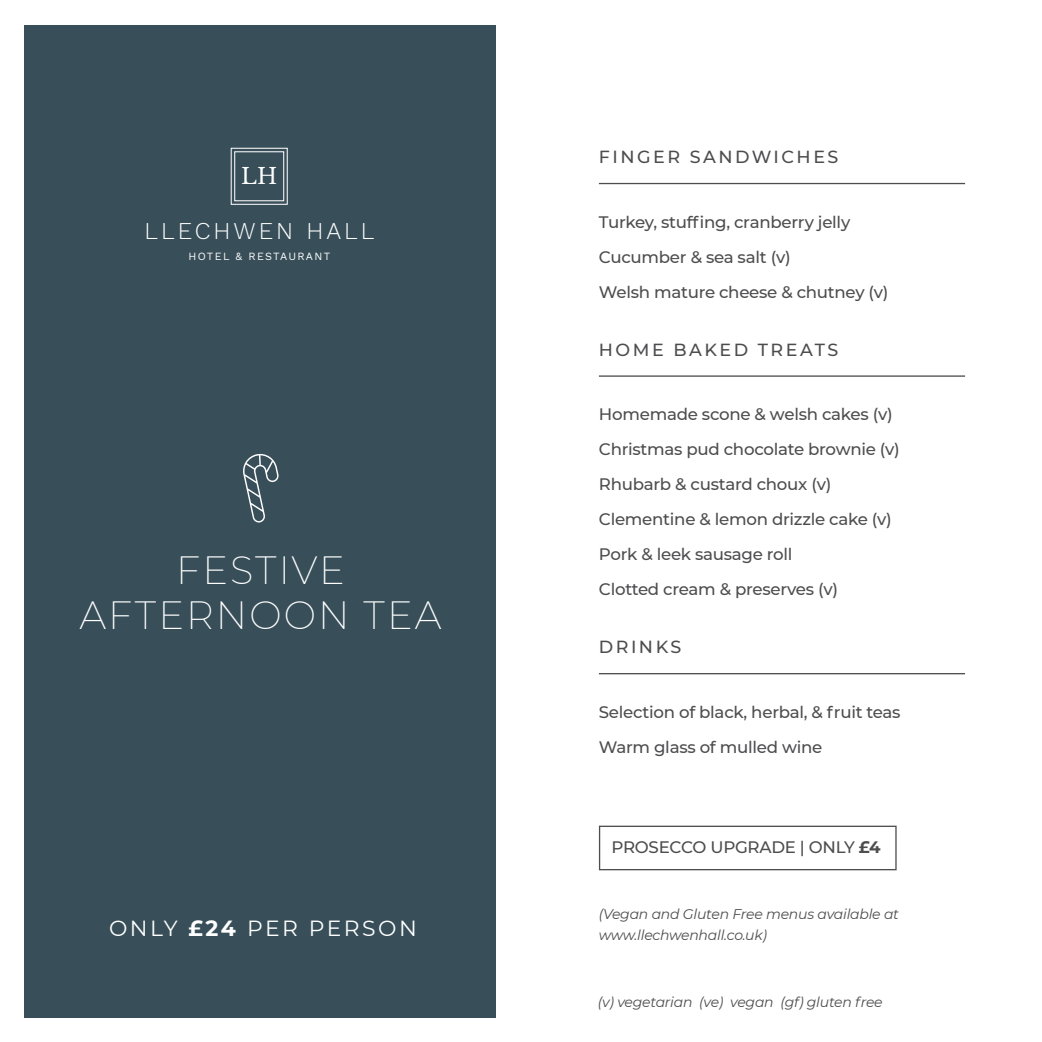
<style>
.page{position:relative;width:1042px;height:1042px;background:#fff}
.page>*{position:absolute;margin:0;border:0;box-sizing:border-box;transform-origin:0 0}
.t1{font:200 38.5px/45.5px "Montserrat";letter-spacing:.055em;color:#fff;text-align:center}
.t2{font:300 23.8px "Work Sans";letter-spacing:.125em;color:#fff}
.t3{font:21.88px "Montserrat";letter-spacing:.115em;color:#fff}
.t4{font:21.88px "Libre Baskerville";color:#fff}
.t5{font:500 17.5px "Montserrat";letter-spacing:.14em;color:#4d4d4f}
.t6{font:500 16.62px/35px "Montserrat";letter-spacing:-.015em;color:#4d4d4f}
.t7{font:italic 14px/21px "Montserrat";letter-spacing:-.015em;color:#4d4d4f}
.t8{font:10.85px "Work Sans";letter-spacing:.12em;color:#fff}
.s1{font-weight:700}
</style>
<div class="page">
<div style="left:25px;top:25px;width:471px;height:992px;background:#384f5a"></div>
<div style="left:231px;top:148px;width:57px;height:57px;border:1px solid #fff"></div>
<div style="left:234px;top:151px;width:50px;height:50px;border:1px solid #fff"></div>
<svg style="left:243px;top:454px;width:36px;height:69px"></svg>
<hr style="left:599px;top:183px;width:366px;height:1px;background:#4d4d4f">
<hr style="left:599px;top:375px;width:366px;height:2px;background:#4d4d4f">
<hr style="left:599px;top:673px;width:366px;height:1px;background:#4d4d4f">
<div style="left:599px;top:825px;width:297px;height:45px;border:1px solid #4d4d4f"></div>
<h3 class="t4" style="left:241px;top:163px;width:38px">LH</h3>
<h2 class="t2" style="left:145px;top:217px;width:231px">LLECHWEN HALL</h2>
<p class="t8" style="left:188px;top:250px;width:143px">HOTEL &amp; RESTAURANT</p>
<h1 class="t1" style="left:79px;top:546px;width:364px">FESTIVE<br>AFTERNOON TEA</h1>
<h3 class="t3" style="left:109px;top:913px;width:309px">ONLY <span class="s1">£24</span> PER PERSON</h3>
<p class="t5" style="left:599px;top:145px;width:241px">FINGER SANDWICHES</p>
<p class="t6" style="left:599px;top:204px;width:291px">Turkey, stuffing, cranberry jelly<br>Cucumber &amp; sea salt (v)<br>Welsh mature cheese &amp; chutney (v)</p>
<p class="t5" style="left:599px;top:337px;width:241px">HOME BAKED TREATS</p>
<p class="t6" style="left:599px;top:396px;width:302px">Homemade scone &amp; welsh cakes (v)<br>Christmas pud chocolate brownie (v)<br>Rhubarb &amp; custard choux (v)<br>Clementine &amp; lemon drizzle cake (v)<br>Pork &amp; leek sausage roll<br>Clotted cream &amp; preserves (v)</p>
<p class="t5" style="left:599px;top:635px;width:84px">DRINKS</p>
<p class="t6" style="left:599px;top:694px;width:303px">Selection of black, herbal, &amp; fruit teas<br>Warm glass of mulled wine</p>
<p class="t6" style="left:611px;top:828px;width:271px">PROSECCO UPGRADE | ONLY <span class="s1">£4</span></p>
<p class="t7" style="left:599px;top:903px;width:301px">(Vegan and Gluten Free menus available at www.llechwenhall.co.uk)</p>
<p class="t7" style="left:598px;top:991px;width:286px">(v) vegetarian (ve) vegan (gf) gluten free</p>
</div>
